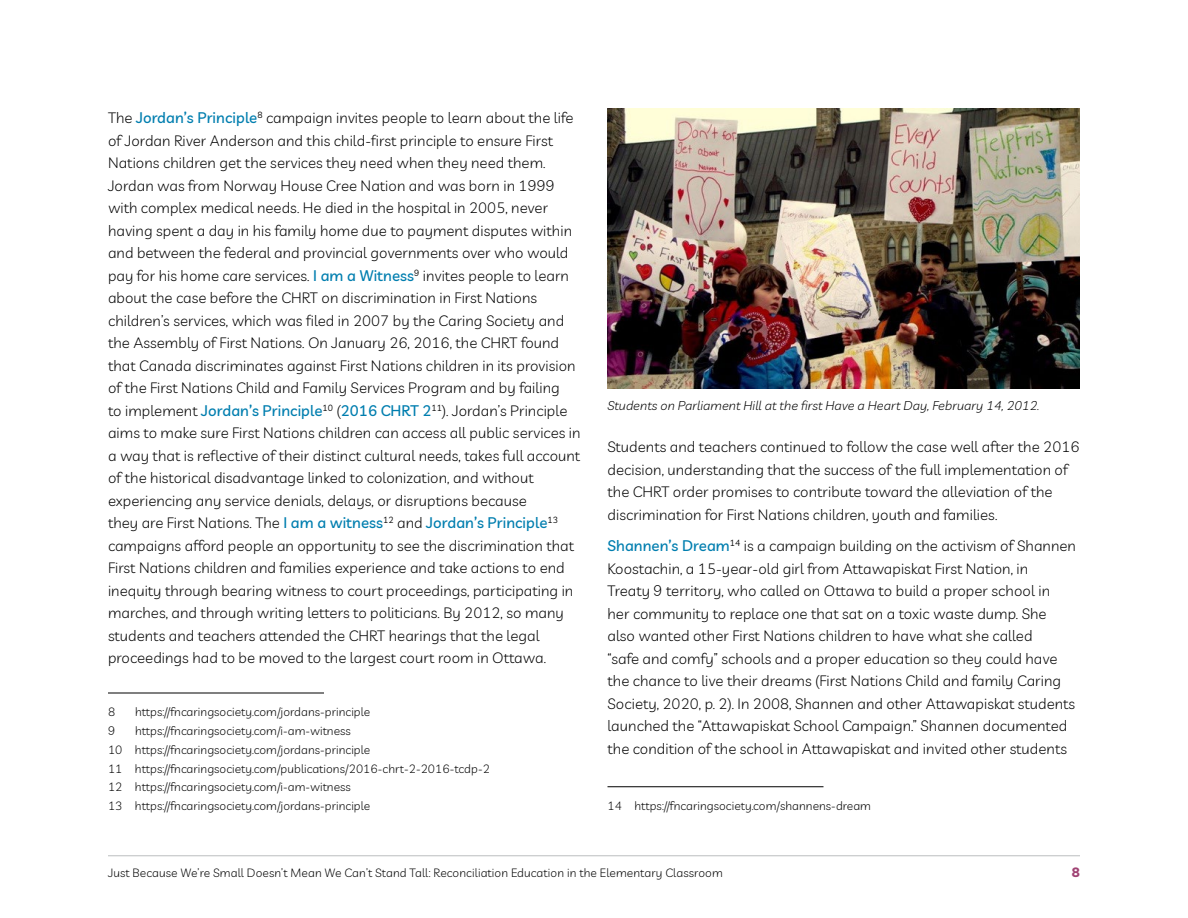
<style>
.page{position:relative;width:1188px;height:918px;background:#fff}
.page>*{position:absolute;margin:0;border:0;box-sizing:border-box;transform-origin:0 0}
.body_38400{font:300 15px/22.5px "Livvic";letter-spacing:.005em;color:#000}
.t1{font:700 13.5px "Livvic";color:#a04374}
.caption_38400{font:italic 300 12.75px "Livvic";letter-spacing:.005em;color:#000}
.footnote_38400{font:300 12px "Livvic";letter-spacing:.005em;color:#000}
.s1{font-weight:500;color:#007eaf}
</style>
<div class="page">
<hr style="left:108px;top:693px;width:216px;height:1px;background:#000">
<hr style="left:608px;top:786px;width:216px;height:1px;background:#000">
<hr style="left:108px;top:855px;width:972px;height:1px;background:#bcbec0">
<img style="left:608px;top:108px;width:472px;height:281px">
<p class="body_38400" style="left:108px;top:106px;width:474px">The <span class="s1">Jordan’s Principle</span><sup>8</sup> campaign invites people to learn about the life of Jordan River Anderson and this child-first principle to ensure First Nations children get the services they need when they need them.<br>Jordan was from Norway House Cree Nation and was born in 1999 with complex medical needs. He died in the hospital in 2005, never having spent a day in his family home due to payment disputes within and between the federal and provincial governments over who would pay for his home care services. <span class="s1">I am a Witness</span><sup>9</sup> invites people to learn about the case before the CHRT on discrimination in First Nations children’s services, which was filed in 2007 by the Caring Society and the Assembly of First Nations. On January 26, 2016, the CHRT found that Canada discriminates against First Nations children in its provision of the First Nations Child and Family Services Program and by failing<br>to implement <span class="s1">Jordan’s Principle</span><sup>10</sup> (<span class="s1">2016 CHRT 2</span><sup>11</sup>). Jordan’s Principle aims to make sure First Nations children can access all public services in a way that is reflective of their distinct cultural needs, takes full account of the historical disadvantage linked to colonization, and without experiencing any service denials, delays, or disruptions because<br>they are First Nations. The <span class="s1">I am a witness</span><sup>12</sup> and <span class="s1">Jordan’s Principle</span><sup>13 </sup>campaigns afford people an opportunity to see the discrimination that First Nations children and families experience and take actions to end inequity through bearing witness to court proceedings, participating in marches, and through writing letters to politicians. By 2012, so many students and teachers attended the CHRT hearings that the legal proceedings had to be moved to the largest court room in Ottawa.</p>
<p class="footnote_38400" style="left:108px;top:703px;width:9px">8</p>
<p class="footnote_38400" style="left:135px;top:703px;width:237px">https://fncaringsociety.com/jordans-principle</p>
<p class="footnote_38400" style="left:108px;top:722px;width:9px">9</p>
<p class="footnote_38400" style="left:135px;top:722px;width:217px">https://fncaringsociety.com/i-am-witness</p>
<p class="footnote_38400" style="left:108px;top:741px;width:264px">10 https://fncaringsociety.com/jordans-principle</p>
<p class="footnote_38400" style="left:108px;top:759px;width:383px">11 https://fncaringsociety.com/publications/2016-chrt-2-2016-tcdp-2</p>
<p class="footnote_38400" style="left:108px;top:778px;width:244px">12 https://fncaringsociety.com/i-am-witness</p>
<p class="footnote_38400" style="left:108px;top:797px;width:264px">13 https://fncaringsociety.com/jordans-principle</p>
<p class="caption_38400" style="left:608px;top:396px;width:434px">Students on Parliament Hill at the first Have a Heart Day, February 14, 2012.</p>
<p class="body_38400" style="left:608px;top:435px;width:474px">Students and teachers continued to follow the case well after the 2016 decision, understanding that the success of the full implementation of the CHRT order promises to contribute toward the alleviation of the discrimination for First Nations children, youth and families.</p>
<p class="body_38400" style="left:608px;top:534px;width:470px"><span class="s1">Shannen’s Dream</span><sup>14</sup> is a campaign building on the activism of Shannen Koostachin, a 15-year-old girl from Attawapiskat First Nation, in<br>Treaty 9 territory, who called on Ottawa to build a proper school in<br>her community to replace one that sat on a toxic waste dump. She also wanted other First Nations children to have what she called<br>“safe and comfy” schools and a proper education so they could have the chance to live their dreams (First Nations Child and family Caring Society, 2020, p. 2). In 2008, Shannen and other Attawapiskat students launched the “Attawapiskat School Campaign.” Shannen documented the condition of the school in Attawapiskat and invited other students</p>
<p class="footnote_38400" style="left:608px;top:797px;width:265px">14 https://fncaringsociety.com/shannens-dream</p>
<p class="footnote_38400" style="left:108px;top:864px;width:616px">Just Because We’re Small Doesn’t Mean We Can’t Stand Tall: Reconciliation Education in the Elementary Classroom</p>
<p class="t1" style="left:1072px;top:862px;width:10px">8</p>
</div>
